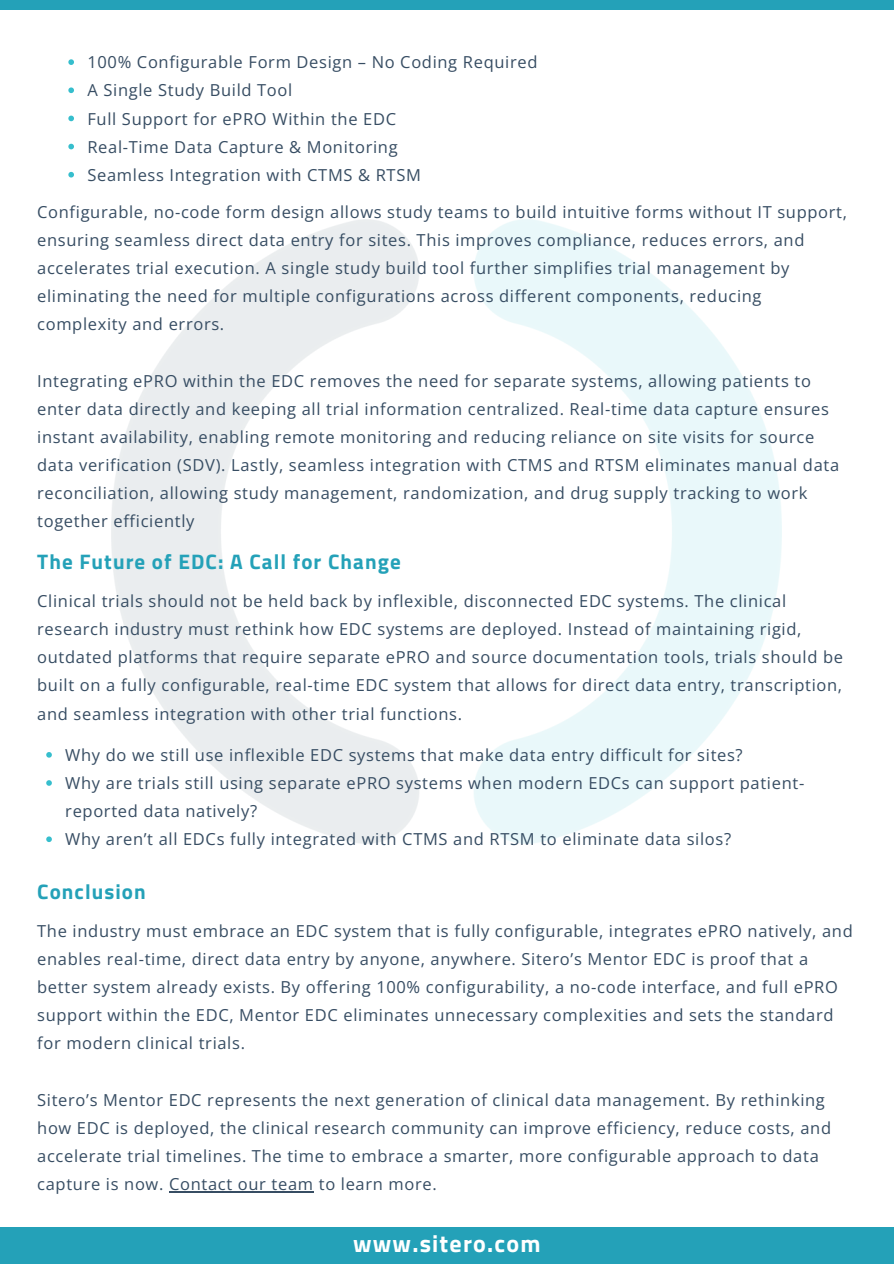
<style>
.page{position:relative;width:894px;height:1264px;background:#fff}
.page>*{position:absolute;margin:0;border:0;box-sizing:border-box;transform-origin:0 0}
.t1{font:700 24px "Titillium Web";letter-spacing:.05em;color:#fff}
.t2{font:700 21px "Titillium Web";letter-spacing:.05em;color:#24a1b8}
.t3{font:16.5px/28.2px "Open Sans";letter-spacing:.04em;color:#374d63}
</style>
<div class="page">
<div style="left:0;top:0;width:893px;height:10px;background:#24a1b8"></div>
<div style="left:0;top:1226px;width:893px;height:37px;background:#24a1b8"></div>
<svg style="left:46px;top:752px;width:6px;height:5px"></svg>
<svg style="left:46px;top:780px;width:6px;height:5px"></svg>
<svg style="left:46px;top:836px;width:6px;height:6px"></svg>
<hr style="left:169px;top:1191px;width:145px;height:1px;background:#374d63">
<svg style="left:68px;top:59px;width:6px;height:6px"></svg>
<svg style="left:68px;top:87px;width:6px;height:6px"></svg>
<svg style="left:68px;top:116px;width:6px;height:5px"></svg>
<svg style="left:68px;top:144px;width:6px;height:5px"></svg>
<svg style="left:68px;top:172px;width:6px;height:5px"></svg>
<p class="t3" style="left:87px;top:48px;width:451px">100% Configurable Form Design – No Coding Required</p>
<p class="t3" style="left:87px;top:76px;width:206px">A Single Study Build Tool</p>
<h2 class="t3" style="left:87px;top:104px;width:310px">Full Support for ePRO Within the EDC</h2>
<p class="t3" style="left:87px;top:132px;width:311px">Real-Time Data Capture &amp; Monitoring</p>
<p class="t3" style="left:87px;top:160px;width:335px">Seamless Integration with CTMS &amp; RTSM</p>
<p class="t3" style="left:37px;top:197px;width:811px">Configurable, no-code form design allows study teams to build intuitive forms without IT support, ensuring seamless direct data entry for sites. This improves compliance, reduces errors, and accelerates trial execution. A single study build tool further simplifies trial management by eliminating the need for multiple configurations across different components, reducing complexity and errors.</p>
<p class="t3" style="left:37px;top:366px;width:803px">Integrating ePRO within the EDC removes the need for separate systems, allowing patients to enter data directly and keeping all trial information centralized. Real-time data capture ensures instant availability, enabling remote monitoring and reducing reliance on site visits for source data verification (SDV). Lastly, seamless integration with CTMS and RTSM eliminates manual data reconciliation, allowing study management, randomization, and drug supply tracking to work together efficiently</p>
<p class="t2" style="left:37px;top:545px;width:365px">The Future of EDC: A Call for Change</p>
<p class="t3" style="left:37px;top:586px;width:807px">Clinical trials should not be held back by inflexible, disconnected EDC systems. The clinical research industry must rethink how EDC systems are deployed. Instead of maintaining rigid, outdated platforms that require separate ePRO and source documentation tools, trials should be built on a fully configurable, real-time EDC system that allows for direct data entry, transcription, and seamless integration with other trial functions.</p>
<p class="t3" style="left:65px;top:740px;width:678px">Why do we still use inflexible EDC systems that make data entry difficult for sites?</p>
<p class="t3" style="left:65px;top:768px;width:740px">Why are trials still using separate ePRO systems when modern EDCs can support patient&shy;reported data natively?</p>
<p class="t3" style="left:65px;top:825px;width:667px">Why aren’t all EDCs fully integrated with CTMS and RTSM to eliminate data silos?</p>
<h2 class="t2" style="left:37px;top:875px;width:110px">Conclusion</h2>
<p class="t3" style="left:37px;top:916px;width:816px">The industry must embrace an EDC system that is fully configurable, integrates ePRO natively, and enables real-time, direct data entry by anyone, anywhere. Sitero’s Mentor EDC is proof that a better system already exists. By offering 100% configurability, a no-code interface, and full ePRO support within the EDC, Mentor EDC eliminates unnecessary complexities and sets the standard for modern clinical trials.</p>
<p class="t3" style="left:37px;top:1085px;width:795px">Sitero’s Mentor EDC represents the next generation of clinical data management. By rethinking how EDC is deployed, the clinical research community can improve efficiency, reduce costs, and accelerate trial timelines. The time to embrace a smarter, more configurable approach to data capture is now. Contact our team to learn more.</p>
<p class="t1" style="left:353px;top:1225px;width:189px">www.sitero.com</p>
</div>
